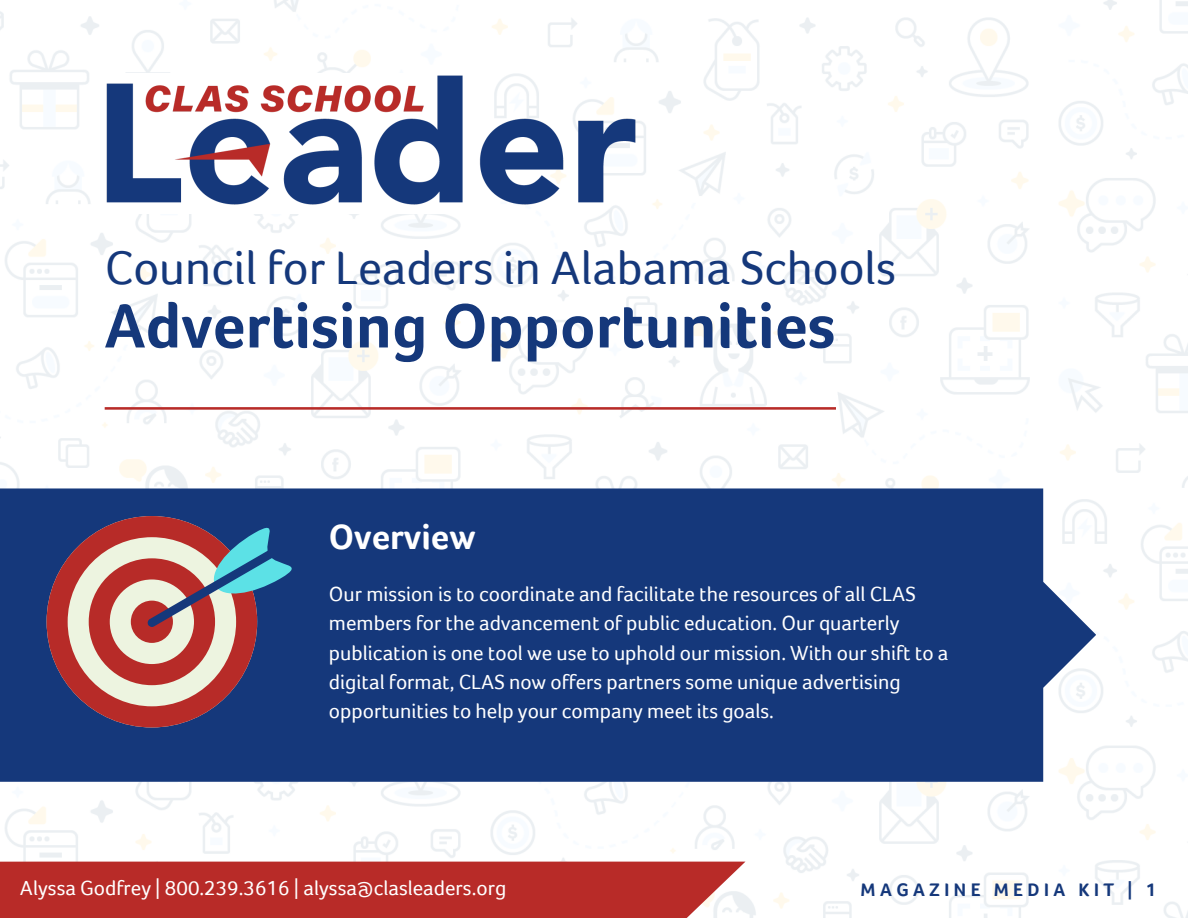
<style>
.page{position:relative;width:1188px;height:918px;background:#fff}
.page>*{position:absolute;margin:0;border:0;box-sizing:border-box;transform-origin:0 0}
.t1{font:700 64.35px "Foco";color:#15387b}
.t2{font:48.3px "Foco";color:#15387b}
.t3{font:700 36px "Foco";color:#fff}
.t4{font:21px/29.2px "Foco";color:#fff}
.t5{font:700 18.75px "Foco";letter-spacing:.24em;color:#15387b}
</style>
<div class="page">
<img style="left:0;top:0;width:1188px;height:918px">
<div style="left:0;top:488px;width:1096px;height:294px;background:#15387b"></div>
<div style="left:0;top:862px;width:745px;height:56px;background:#b82b28"></div>
<svg style="left:105px;top:407px;width:731px;height:3px"></svg>
<img style="left:99px;top:64px;width:542px;height:170px">
<svg style="left:47px;top:516px;width:210px;height:211px"></svg>
<svg style="left:89px;top:517px;width:220px;height:168px"></svg>
<p class="t2" style="left:105px;top:243px;width:793px">Council for Leaders in Alabama Schools</p>
<p class="t1" style="left:105px;top:290px;width:732px">Advertising Opportunities</p>
<p class="t3" style="left:329px;top:518px;width:148px">Overview</p>
<p class="t4" style="left:329px;top:580px;width:621px">Our mission is to coordinate and facilitate the resources of all CLAS members for the advancement of public education. Our quarterly publication is one tool we use to uphold our mission. With our shift to a digital format, CLAS now offers partners some unique advertising opportunities to help your company meet its goals.</p>
<p class="t4" style="left:20px;top:874px;width:488px">Alyssa Godfrey | 800.239.3616 | alyssa@clasleaders.org</p>
<p class="t5" style="left:861px;top:879px;width:297px">MAGAZINE MEDIA KIT | 1</p>
</div>
